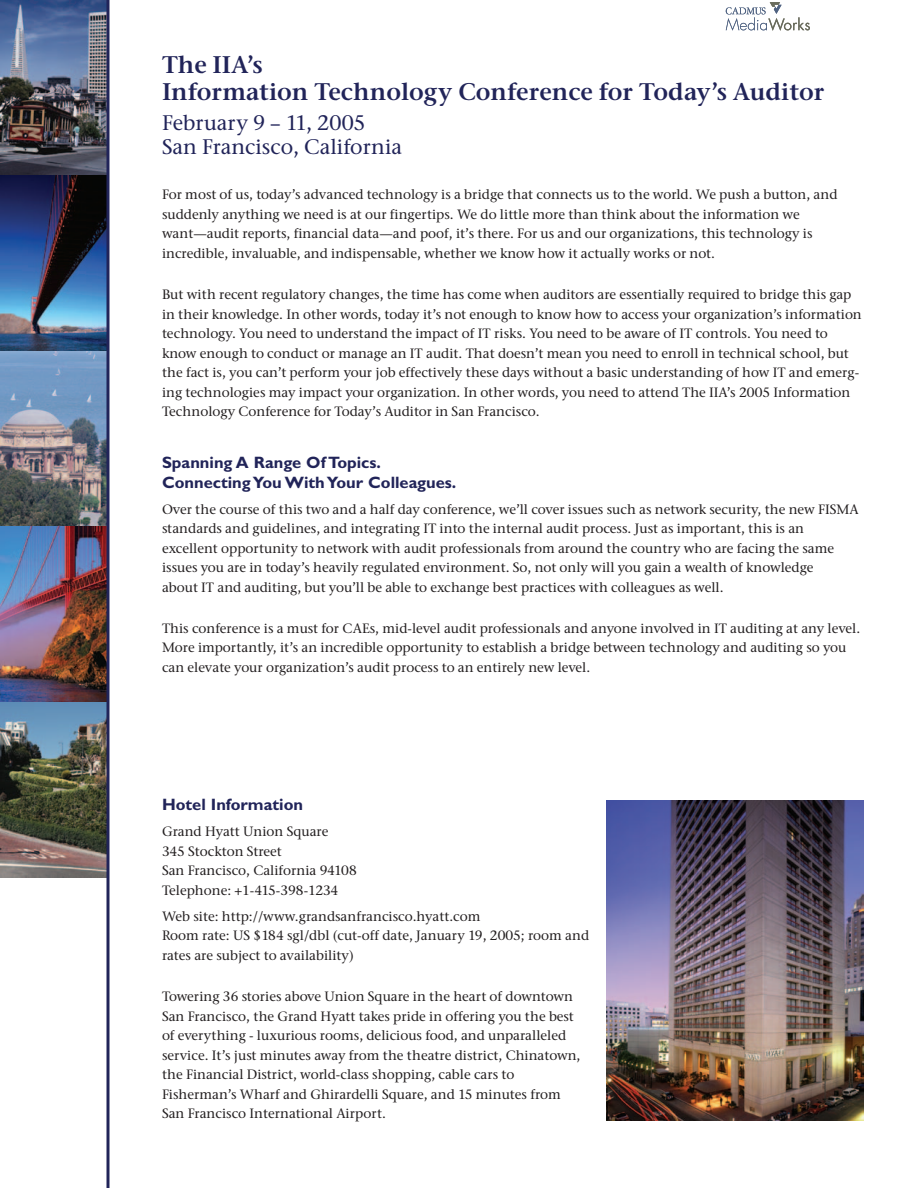
<style>
.page{position:relative;width:918px;height:1188px;background:#fff}
.page>*{position:absolute;margin:0;border:0;box-sizing:border-box;transform-origin:0 0}
.t1{font:24px/27px "Stone Serif ITC Semi";color:#212459}
.t2{font:500 21px/24px "Stone Serif ITC";color:#212459}
.t3{font:700 16.5px/19.5px "Gill Sans";color:#212459}
.t4{font:500 13.5px/19.5px "Stone Serif ITC";color:#231f20}
</style>
<div class="page">
<img style="left:0;top:0;width:106px;height:176px">
<img style="left:0;top:176px;width:106px;height:175px">
<img style="left:0;top:351px;width:106px;height:175px">
<img style="left:0;top:526px;width:106px;height:176px">
<img style="left:0;top:702px;width:106px;height:176px">
<svg style="left:106px;top:0;width:4px;height:1188px;background:#494b74"></svg>
<img style="left:606px;top:801px;width:258px;height:319px">
<svg style="left:726px;top:2px;width:84px;height:29px"></svg>
<h1 class="t1" style="left:162px;top:54px;width:664px">The IIA’s<br>Information Technology Conference for Today’s Auditor</h1>
<h2 class="t2" style="left:162px;top:113px;width:242px">February 9 – 11, 2005<br>San Francisco, California</h2>
<p class="t4" style="left:162px;top:186px;width:677px">For most of us, today’s advanced technology is a bridge that connects us to the world. We push a button, and suddenly anything we need is at our fingertips. We do little more than think about the information we want—audit reports, financial data—and poof, it’s there. For us and our organizations, this technology is incredible, invaluable, and indispensable, whether we know how it actually works or not.</p>
<p class="t4" style="left:162px;top:286px;width:701px">But with recent regulatory changes, the time has come when auditors are essentially required to bridge this gap in their knowledge. In other words, today it’s not enough to know how to access your organization’s information technology. You need to understand the impact of IT risks. You need to be aware of IT controls. You need to know enough to conduct or manage an IT audit. That doesn’t mean you need to enroll in technical school, but the fact is, you can’t perform your job effectively these days without a basic understanding of how IT and emerg&shy;ing technologies may impact your organization. In other words, you need to attend The IIA’s 2005 Information Technology Conference for Today’s Auditor in San Francisco.</p>
<p class="t3" style="left:162px;top:455px;width:296px">Spanning A Range Of Topics.<br>Connecting You With Your Colleagues.</p>
<p class="t4" style="left:162px;top:500px;width:698px">Over the course of this two and a half day conference, we’ll cover issues such as network security, the new FISMA standards and guidelines, and integrating IT into the internal audit process. Just as important, this is an excellent opportunity to network with audit professionals from around the country who are facing the same issues you are in today’s heavily regulated environment. So, not only will you gain a wealth of knowledge<br>about IT and auditing, but you’ll be able to exchange best practices with colleagues as well.</p>
<p class="t4" style="left:162px;top:620px;width:700px">This conference is a must for CAEs, mid-level audit professionals and anyone involved in IT auditing at any level.<br>More importantly, it’s an incredible opportunity to establish a bridge between technology and auditing so you can elevate your organization’s audit process to an entirely new level.</p>
<p class="t3" style="left:162px;top:797px;width:143px">Hotel Information</p>
<p class="t4" style="left:162px;top:823px;width:196px">Grand Hyatt Union Square<br>345 Stockton Street<br>San Francisco, California 94108<br>Telephone: +1-415-398-1234</p>
<p class="t4" style="left:162px;top:908px;width:429px">Web site: http://www.grandsanfrancisco.hyatt.com<br>Room rate: US $184 sgl/dbl (cut-off date, January 19, 2005; room and rates are subject to availability)</p>
<p class="t4" style="left:162px;top:988px;width:420px">Towering 36 stories above Union Square in the heart of downtown San Francisco, the Grand Hyatt takes pride in offering you the best of everything - luxurious rooms, delicious food, and unparalleled service. It’s just minutes away from the theatre district, Chinatown, the Financial District, world-class shopping, cable cars to Fisherman’s Wharf and Ghirardelli Square, and 15 minutes from San Francisco International Airport.</p>
</div>
